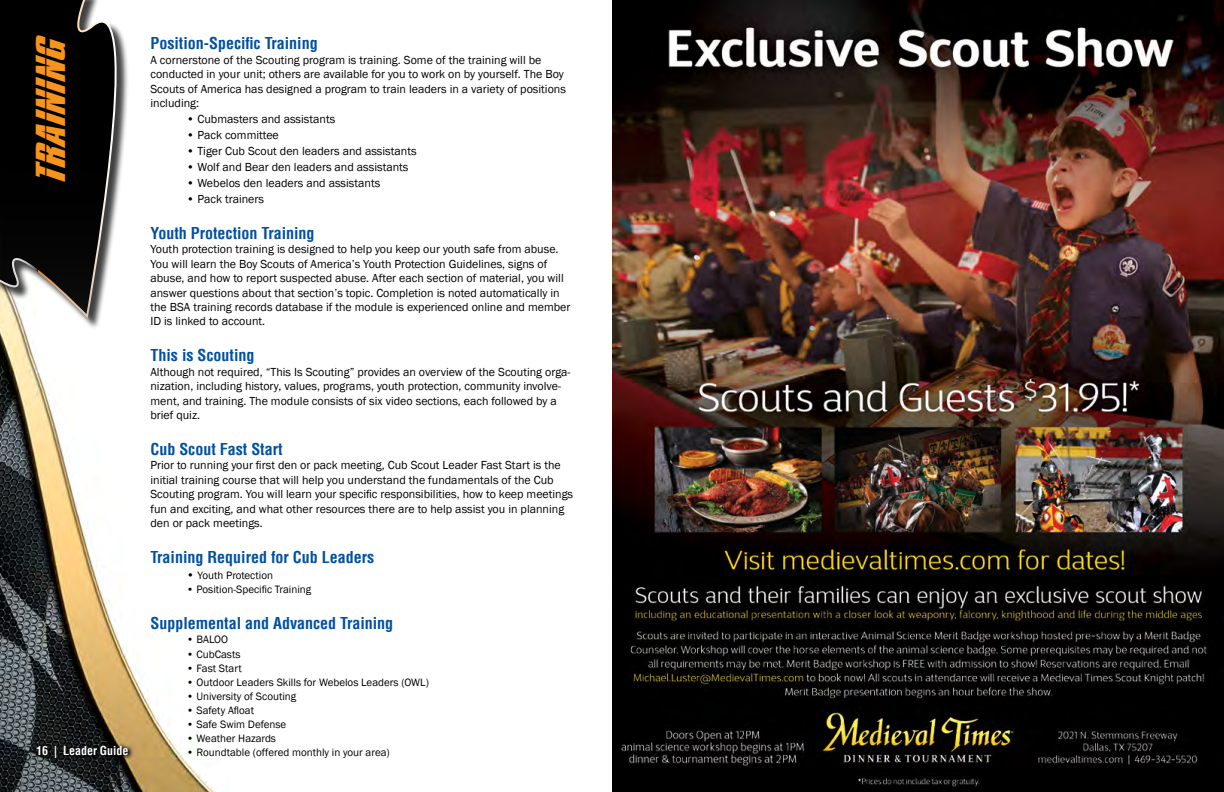
<style>
.page{position:relative;width:1224px;height:792px;background:#fff}
.page>*{position:absolute;margin:0;border:0;box-sizing:border-box;transform-origin:0 0}
.t1{font:36px "Impossible 500";color:#f7941e}
.t2{font:700 condensed 16px "Helvetica LT";color:#004fa3}
.t3{font:12px/14.4px "Franklin Gothic";color:#000}
.t4{font:700 condensed 12px "Helvetica LT";color:#fff}
.t5{font:11px "Franklin Gothic";color:#000}
.s1{font-size:12px}
</style>
<div class="page">
<img style="left:0;top:330px;width:215px;height:462px">
<svg style="left:33px;top:743px;width:101px;height:21px;background:#22211b"></svg>
<div style="left:0;top:0;width:129px;height:330px;background:#000;opacity:.75"></div>
<svg style="left:0;top:0;width:126px;height:318px;background:#343433"></svg>
<img style="left:612px;top:0;width:612px;height:792px">
<h1 class="t1" style="left:30px;top:186px;width:152px;rotate:-90deg">TRAINING</h1>
<p class="t4" style="left:36px;top:743px;width:94px">16 | Leader Guide</p>
<h2 class="t2" style="left:150px;top:34px;width:169px">Position-Specific Training</h2>
<p class="t3" style="left:150px;top:53px;width:417px">A cornerstone of the Scouting program is training. Some of the training will be conducted in your unit; others are available for you to work on by yourself. The Boy Scouts of America has designed a program to train leaders in a variety of positions including:</p>
<p class="t3" style="left:186px;top:112px;width:150px">• Cubmasters and assistants</p>
<p class="t3" style="left:186px;top:128px;width:94px">• Pack committee</p>
<p class="t3" style="left:186px;top:144px;width:232px">• Tiger Cub Scout den leaders and assistants</p>
<p class="t3" style="left:186px;top:160px;width:224px">• Wolf and Bear den leaders and assistants</p>
<p class="t3" style="left:186px;top:176px;width:195px">• Webelos den leaders and assistants</p>
<p class="t3" style="left:186px;top:192px;width:79px">• Pack trainers</p>
<h2 class="t2" style="left:150px;top:223px;width:166px">Youth Protection Training</h2>
<p class="t3" style="left:150px;top:243px;width:421px">Youth protection training is designed to help you keep our youth safe from abuse.<br>You will learn the Boy Scouts of America’s Youth Protection Guidelines, signs of abuse, and how to report suspected abuse. After each section of material, you will answer questions about that section’s topic. Completion is noted automatically in the BSA training records database if the module is experienced online and member ID is linked to account.</p>
<h2 class="t2" style="left:150px;top:346px;width:105px">This is Scouting</h2>
<p class="t3" style="left:150px;top:365px;width:422px">Although not required, “This Is Scouting” provides an overview of the Scouting orga&shy;nization, including history, values, programs, youth protection, community involve&shy;ment, and training. The module consists of six video sections, each followed by a brief quiz.</p>
<h2 class="t2" style="left:150px;top:439px;width:134px">Cub Scout Fast Start</h2>
<p class="t3" style="left:150px;top:459px;width:424px">Prior to running your first den or pack meeting, Cub Scout Leader Fast Start is the initial training course that will help you understand the fundamentals of the Cub Scouting program. You will learn your specific responsibilities, how to keep meetings fun and exciting, and what other resources there are to help assist you in planning den or pack meetings.</p>
<h2 class="t2" style="left:150px;top:547px;width:225px">Training Required for Cub Leaders</h2>
<p class="t5" style="left:186px;top:569px;width:88px"><span class="s1">•</span> Youth Protection</p>
<p class="t5" style="left:186px;top:583px;width:126px">• Position-Specific Training</p>
<h2 class="t2" style="left:150px;top:613px;width:244px">Supplemental and Advanced Training</h2>
<p class="t5" style="left:186px;top:633px;width:43px">• BALOO</p>
<p class="t5" style="left:186px;top:647px;width:56px">• CubCasts</p>
<p class="t5" style="left:186px;top:661px;width:57px">• Fast Start</p>
<p class="t5" style="left:186px;top:675px;width:244px">• Outdoor Leaders Skills for Webelos Leaders (OWL)</p>
<p class="t5" style="left:186px;top:689px;width:111px">• University of Scouting</p>
<p class="t5" style="left:186px;top:703px;width:69px">• Safety Afloat</p>
<p class="t5" style="left:186px;top:717px;width:101px">• Safe Swim Defense</p>
<p class="t5" style="left:186px;top:731px;width:91px">• Weather Hazards</p>
<p class="t5" style="left:186px;top:745px;width:205px">• Roundtable (offered monthly in your area)</p>
</div>
